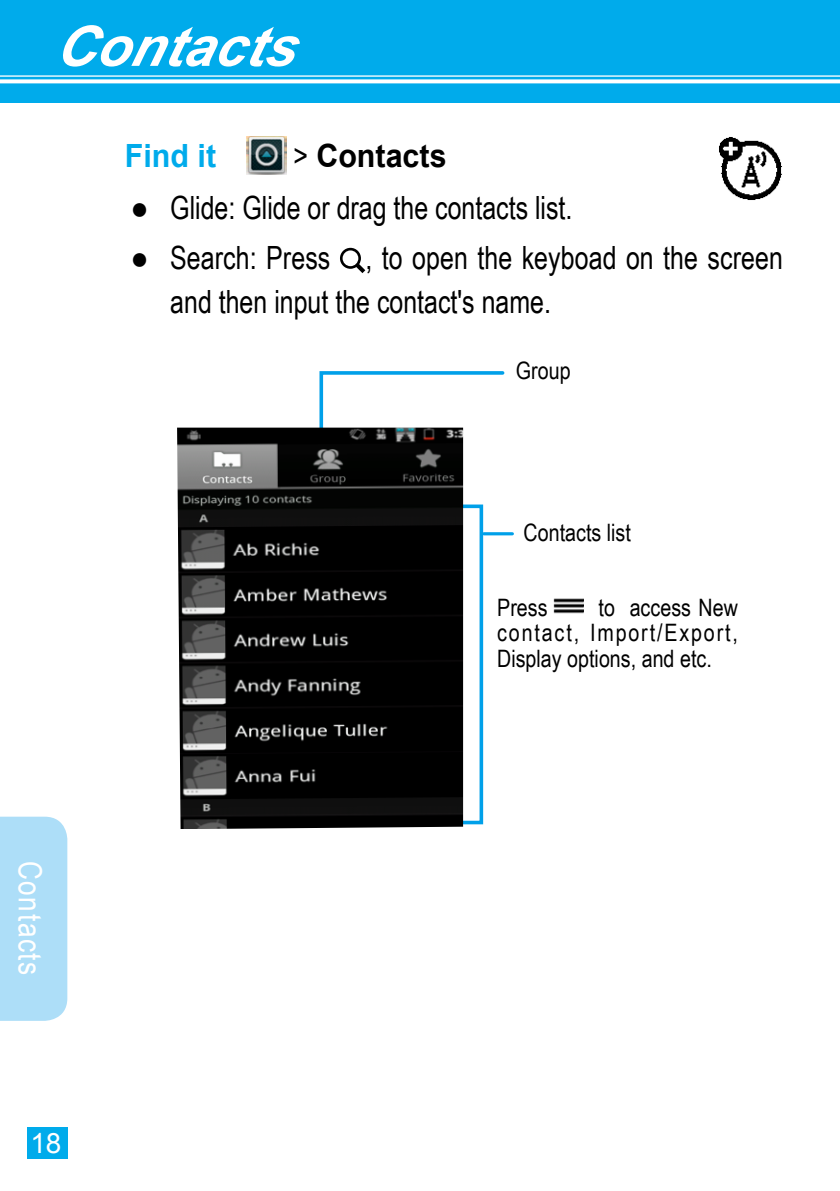
<style>
.page{position:relative;width:840px;height:1191px;background:#fff}
.page>*{position:absolute;margin:0;border:0;box-sizing:border-box;transform-origin:0 0}
.t1{font:italic 700 56px "Arial";color:#fff}
.t2{font:32px/44px "Arial Narrow";color:#000;scale:.95 1}
.t3{font:700 32px "Arial";color:#000;scale:.95 1}
.t4{font:32px "Arial Narrow";letter-spacing:.05em;color:#fff}
.t5{font:700 32px "Arial";color:#00abeb;scale:.95 1}
.t6{font:28px "Arial";color:#fff}
.t7{font:24px/25.6px "Arial Narrow";color:#000;text-align:justify}
.s1{font-family:"Arial Narrow";font-weight:400}
.s2{font-family:"Arial"}
</style>
<div class="page">
<div style="left:0;top:0;width:839px;height:102px;background:#00abeb"></div>
<div style="left:27px;top:1127px;width:40px;height:31px;background:#00abeb"></div>
<div style="left:0;top:816px;width:67px;height:204px;background:#addef8"></div>
<hr style="left:0;top:75px;width:839px;height:2px;background:#fff">
<svg style="left:0;top:79px;width:839px;height:4px;background:#e5f6fd"></svg>
<img style="left:246px;top:136px;width:40px;height:39px">
<svg style="left:340px;top:248px;width:25px;height:25px"></svg>
<img style="left:553px;top:598px;width:30px;height:16px">
<svg style="left:483px;top:528px;width:20px;height:10px"></svg>
<div style="left:450px;top:504px;width:33px;height:320px;border:4px solid #00a0e9"></div>
<hr style="left:483px;top:532px;width:29px;height:3px;background:#00a0e9">
<svg style="left:319px;top:371px;width:186px;height:74px"></svg>
<img style="left:719px;top:137px;width:63px;height:63px">
<img style="left:177px;top:427px;width:286px;height:402px">
<h1 class="t1" style="left:54px;top:10px;width:262px">Contacts</h1>
<p class="t5" style="left:125px;top:134px;width:97px">Find it</p>
<p class="t3" style="left:293px;top:134px;width:163px"><span class="s1">&gt;</span> Contacts</p>
<p class="t2" style="left:130px;top:184px;width:466px"><span class="s2">●</span> Glide: Glide or drag the contacts list.</p>
<p class="t2" style="left:170px;top:234px;width:646px;text-indent:-40px"><span class="s2">●</span> Search: Press , to open the keyboad on the screen and then input the contact's name.</p>
<p class="t7" style="left:515px;top:357px;width:56px">Group</p>
<p class="t7" style="left:523px;top:518px;width:109px">Contacts list</p>
<p class="t4" style="left:54px;top:860px;width:116px;rotate:90deg">Contacts</p>
<p class="t6" style="left:30px;top:1124px;width:33px">18</p>
<p class="t7" style="left:497px;top:594px;width:242px;text-indent:101px">to access New contact, Import/Export, Display options, and etc.</p>
<p class="t7" style="left:497px;top:594px;width:52px">Press</p>
</div>
